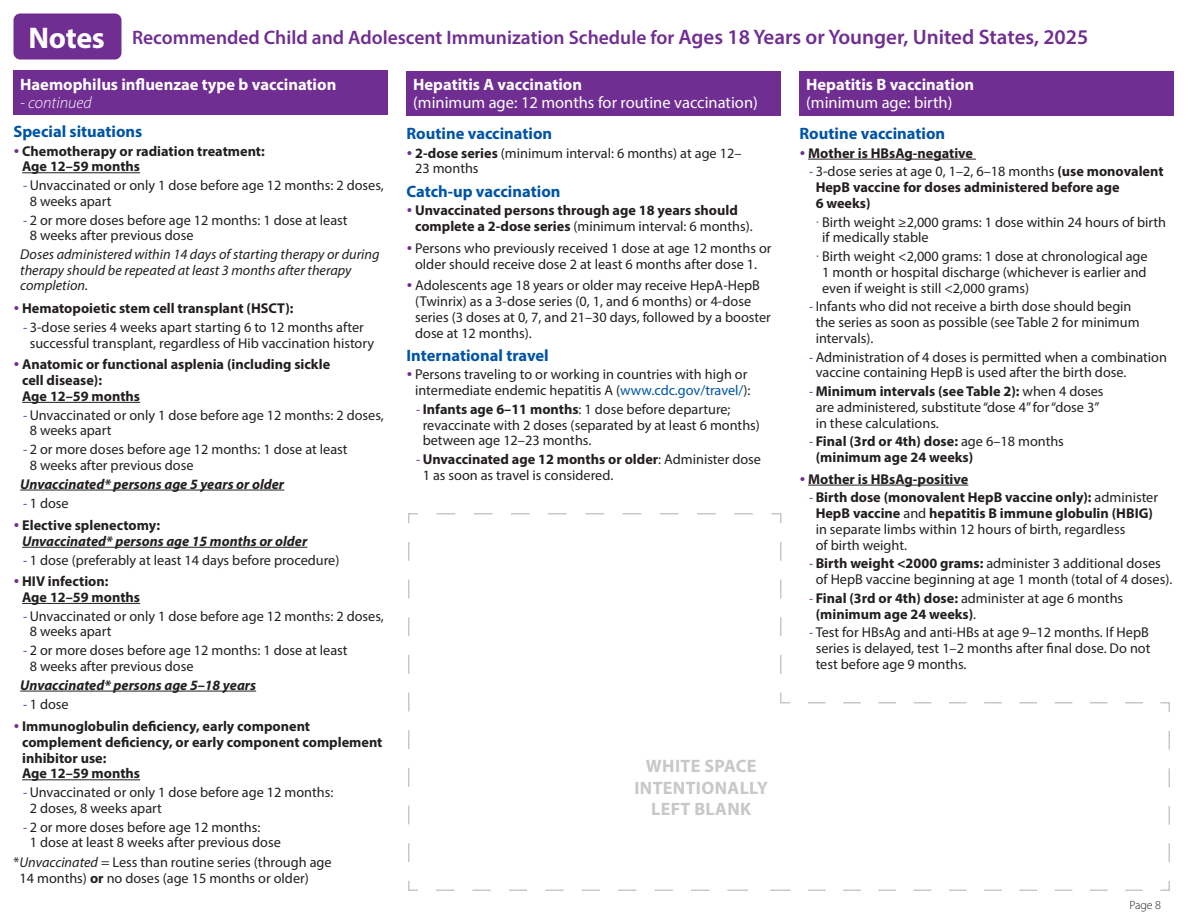
<style>
.page{position:relative;width:1188px;height:918px;background:#fff}
.page>*{position:absolute;margin:0;border:0;box-sizing:border-box;transform-origin:0 0}
.t1{font:600 19.5px "Myriad Pro";color:#702d92}
.t2{font:700 18px/21.6px "Myriad Pro";letter-spacing:.02em;color:#c7c8ca;text-align:center}
.t3{font:700 16.5px "Myriad Pro";color:#0154a6}
.t4{font:700 16.5px "Myriad Pro";color:#fff}
.t5{font:16.5px "Myriad Pro";color:#fff}
.t6{font:italic 300 16.5px "Myriad Pro";color:#fff}
.t7{font:14.25px/15.8px "Myriad Pro";color:#231f20}
.t8{font:700 14.25px/15.8px "Myriad Pro";color:#231f20}
.t9{font:italic 14.25px/15.8px "Myriad Pro";color:#231f20}
.t10{font:italic 700 14.25px "Myriad Pro";color:#231f20}
.t11{font:300 12px "Myriad Pro";color:#231f20}
.s1{font-weight:700;font-size:30px;color:#fff}
.s2{font-size:21px}
.s3{font-size:13.5px;color:#702d92}
.s4{font-weight:400;font-size:13.5px;color:#702d92}
.s5{font-weight:400}
.s6{font-weight:700}
.s7{font-style:italic}
.s8{color:#0154a6}
</style>
<div class="page">
<div style="left:14px;top:14px;width:108px;height:46px;background:#702d92;border-radius:7px"></div>
<hr style="left:22px;top:172px;width:118px;height:1px;background:#231f20">
<hr style="left:22px;top:402px;width:118px;height:1px;background:#231f20">
<hr style="left:20px;top:490px;width:264px;height:1px;background:#231f20">
<hr style="left:22px;top:547px;width:285px;height:1px;background:#231f20">
<hr style="left:22px;top:603px;width:118px;height:1px;background:#231f20">
<hr style="left:20px;top:691px;width:236px;height:1px;background:#231f20">
<hr style="left:22px;top:779px;width:118px;height:1px;background:#231f20">
<div style="left:406px;top:71px;width:376px;height:44px;background:#702d92"></div>
<div style="left:800px;top:71px;width:374px;height:44px;background:#702d92"></div>
<hr style="left:808px;top:159px;width:168px;height:1px;background:#231f20">
<hr style="left:808px;top:485px;width:160px;height:1px;background:#231f20">
<svg style="left:408px;top:513px;width:762px;height:378px"></svg>
<div style="left:14px;top:70px;width:374px;height:45px;background:#702d92"></div>
<h1 class="t1" style="left:29px;top:25px;width:1061px"><span class="s1">Notes</span> Recommended Child and Adolescent Immunization Schedule for <span class="s2">Ages 18 Years or Younger, United States, 2025</span></h1>
<p class="t4" style="left:20px;top:73px;width:318px">Haemophilus influenzae type b vaccination</p>
<p class="t6" style="left:20px;top:92px;width:73px">- continued</p>
<p class="t3" style="left:14px;top:121px;width:130px">Special situations</p>
<p class="t8" style="left:22px;top:142px;width:244px">Chemotherapy or radiation treatment:<br>Age 12–59 months</p>
<p class="t7" style="left:30px;top:177px;width:356px;text-indent:-6px"><span class="s3">-</span> Unvaccinated or only 1 dose before age 12 months: 2 doses,<br>8 weeks apart</p>
<p class="t7" style="left:30px;top:212px;width:319px;text-indent:-6px"><span class="s3">-</span> 2 or more doses before age 12 months: 1 dose at least<br>8 weeks after previous dose</p>
<p class="t9" style="left:20px;top:246px;width:361px">Doses administered within 14 days of starting therapy or during therapy should be repeated at least 3 months after therapy completion.</p>
<p class="t8" style="left:22px;top:300px;width:273px">Hematopoietic stem cell transplant (HSCT):</p>
<p class="t7" style="left:30px;top:319px;width:346px;text-indent:-6px"><span class="s3">-</span> 3-dose series 4 weeks apart starting 6 to 12 months after successful transplant, regardless of Hib vaccination history</p>
<p class="t8" style="left:22px;top:356px;width:310px">Anatomic or functional asplenia (including sickle cell disease):<br>Age 12–59 months</p>
<p class="t7" style="left:30px;top:407px;width:356px;text-indent:-6px"><span class="s3">-</span> Unvaccinated or only 1 dose before age 12 months: 2 doses,<br>8 weeks apart</p>
<p class="t7" style="left:30px;top:441px;width:319px;text-indent:-6px"><span class="s3">-</span> 2 or more doses before age 12 months: 1 dose at least<br>8 weeks after previous dose</p>
<p class="t10" style="left:20px;top:475px;width:265px">Unvaccinated* persons age 5 years or older</p>
<p class="t8" style="left:22px;top:492px;width:139px;line-height:21.8px"><span class="s4">-</span> <span class="s5">1 dose<br></span>Elective splenectomy:</p>
<p class="t10" style="left:22px;top:532px;width:287px">Unvaccinated* persons age 15 months or older</p>
<p class="t7" style="left:22px;top:549px;width:319px;line-height:21.8px"><span class="s3">-</span> 1 dose (preferably at least 14 days before procedure)<br><span class="s6">HIV infection:</span></p>
<p class="t8" style="left:22px;top:589px;width:120px">Age 12–59 months</p>
<p class="t7" style="left:30px;top:608px;width:356px;text-indent:-6px"><span class="s3">-</span> Unvaccinated or only 1 dose before age 12 months: 2 doses,<br>8 weeks apart</p>
<p class="t7" style="left:30px;top:642px;width:319px;text-indent:-6px"><span class="s3">-</span> 2 or more doses before age 12 months: 1 dose at least<br>8 weeks after previous dose</p>
<p class="t10" style="left:20px;top:676px;width:237px">Unvaccinated* persons age 5–18 years</p>
<p class="t8" style="left:22px;top:693px;width:290px;line-height:21.8px"><span class="s4">-</span> <span class="s5">1 dose<br></span>Immunoglobulin deficiency, early component</p>
<p class="t8" style="left:22px;top:734px;width:362px">complement deficiency, or early component complement inhibitor use:<br>Age 12–59 months</p>
<p class="t7" style="left:30px;top:784px;width:305px;text-indent:-6px"><span class="s3">-</span> Unvaccinated or only 1 dose before age 12 months:<br>2 doses, 8 weeks apart</p>
<p class="t7" style="left:30px;top:819px;width:253px;text-indent:-6px"><span class="s3">-</span> 2 or more doses before age 12 months:<br>1 dose at least 8 weeks after previous dose</p>
<p class="t7" style="left:19px;top:854px;width:314px;text-indent:-6px">*<span class="s7">Unvaccinated</span> = Less than routine series (through age<br>14 months) <span class="s6">or</span> no doses (age 15 months or older)</p>
<p class="t4" style="left:413px;top:74px;width:170px">Hepatitis A vaccination</p>
<p class="t5" style="left:413px;top:92px;width:346px">(minimum age: 12 months for routine vaccination)</p>
<p class="t3" style="left:407px;top:123px;width:147px">Routine vaccination</p>
<p class="t7" style="left:415px;top:145px;width:328px"><span class="s6">2-dose series</span> (minimum interval: 6 months) at age 12–<br>23 months</p>
<p class="t3" style="left:406px;top:180px;width:156px">Catch-up vaccination</p>
<p class="t8" style="left:415px;top:202px;width:339px">Unvaccinated persons through age 18 years should complete a 2-dose series <span class="s5">(minimum interval: 6 months).</span></p>
<p class="t7" style="left:415px;top:240px;width:358px">Persons who previously received 1 dose at age 12 months or older should receive dose 2 at least 6 months after dose 1.</p>
<p class="t7" style="left:415px;top:277px;width:357px">Adolescents age 18 years or older may receive HepA-HepB (Twinrix) as a 3-dose series (0, 1, and 6 months) or 4-dose series (3 doses at 0, 7, and 21–30 days, followed by a booster dose at 12 months).</p>
<p class="t3" style="left:406px;top:344px;width:144px">International travel</p>
<p class="t7" style="left:415px;top:367px;width:337px">Persons traveling to or working in countries with high or intermediate endemic hepatitis A (<span class="s8">www.cdc.gov/travel/</span>):</p>
<p class="t7" style="left:423px;top:401px;width:339px;text-indent:-6px"><span class="s3">-</span> <span class="s6">Infants age 6–11 months</span>: 1 dose before departure; revaccinate with 2 doses (separated by at least 6 months) between age 12–23 months.</p>
<p class="t7" style="left:423px;top:451px;width:340px;text-indent:-6px"><span class="s3">-</span> <span class="s6">Unvaccinated age 12 months or older</span>: Administer dose<br>1 as soon as travel is considered.</p>
<p class="t2" style="left:634px;top:755px;width:135px">WHITE SPACE<br>INTENTIONALLY<br>LEFT BLANK</p>
<p class="t4" style="left:806px;top:74px;width:170px">Hepatitis B vaccination</p>
<p class="t5" style="left:806px;top:92px;width:148px">(minimum age: birth)</p>
<p class="t3" style="left:800px;top:123px;width:147px">Routine vaccination</p>
<p class="t8" style="left:808px;top:145px;width:166px">Mother is HBsAg-negative</p>
<p class="t8" style="left:816px;top:163px;width:349px;text-indent:-6px"><span class="s4">-</span> <span class="s5">3-dose series at age 0, 1–2, 6–18 months</span> (use monovalent<br>HepB vaccine for doses administered before age<br>6 weeks)</p>
<p class="t7" style="left:822px;top:214px;width:345px">Birth weight ≥2,000 grams: 1 dose within 24 hours of birth if medically stable</p>
<p class="t7" style="left:822px;top:248px;width:327px;text-align:justify">Birth weight &lt;2,000 grams: 1 dose at chronological age 1 month or hospital discharge (whichever is earlier and even if weight is still &lt;2,000 grams)</p>
<p class="t7" style="left:816px;top:298px;width:325px;text-indent:-6px"><span class="s3">-</span> Infants who did not receive a birth dose should begin the series as soon as possible (see Table 2 for minimum intervals).</p>
<p class="t7" style="left:816px;top:349px;width:353px;text-indent:-6px"><span class="s3">-</span> Administration of 4 doses is permitted when a combination vaccine containing HepB is used after the birth dose.</p>
<p class="t7" style="left:816px;top:383px;width:289px;text-indent:-6px"><span class="s3">-</span> <span class="s6">Minimum intervals (see Table 2):</span> when 4 doses are administered, substitute “dose 4” for “dose 3” in these calculations.</p>
<p class="t8" style="left:816px;top:433px;width:250px;text-indent:-6px"><span class="s4">-</span> Final (3rd or 4th) dose: <span class="s5">age 6–18 months </span>(minimum age 24 weeks)</p>
<p class="t8" style="left:808px;top:471px;width:162px">Mother is HBsAg-positive</p>
<p class="t8" style="left:816px;top:489px;width:344px;text-indent:-6px"><span class="s4">-</span> Birth dose (monovalent HepB vaccine only): <span class="s5">administer </span>HepB vaccine <span class="s5">and</span> hepatitis B immune globulin (HBIG) <span class="s5">in separate limbs within 12 hours of birth, regardless<br>of birth weight.</span></p>
<p class="t7" style="left:816px;top:555px;width:358px;text-indent:-6px"><span class="s3">-</span> <span class="s6">Birth weight &lt;2000 grams:</span> administer 3 additional doses of HepB vaccine beginning at age 1 month (total of 4 doses).</p>
<p class="t8" style="left:816px;top:590px;width:309px;text-indent:-6px"><span class="s4">-</span> Final (3rd or 4th) dose: <span class="s5">administer at age 6 months </span>(minimum age 24 weeks)<span class="s5">.</span></p>
<p class="t7" style="left:816px;top:624px;width:336px;text-align:justify;text-indent:-6px"><span class="s3">-</span> Test for HBsAg and anti-HBs at age 9–12 months. If HepB series is delayed, test 1–2 months after final dose. Do not test before age 9 months.</p>
<p class="t11" style="left:1130px;top:898px;width:33px">Page 8</p>
</div>
